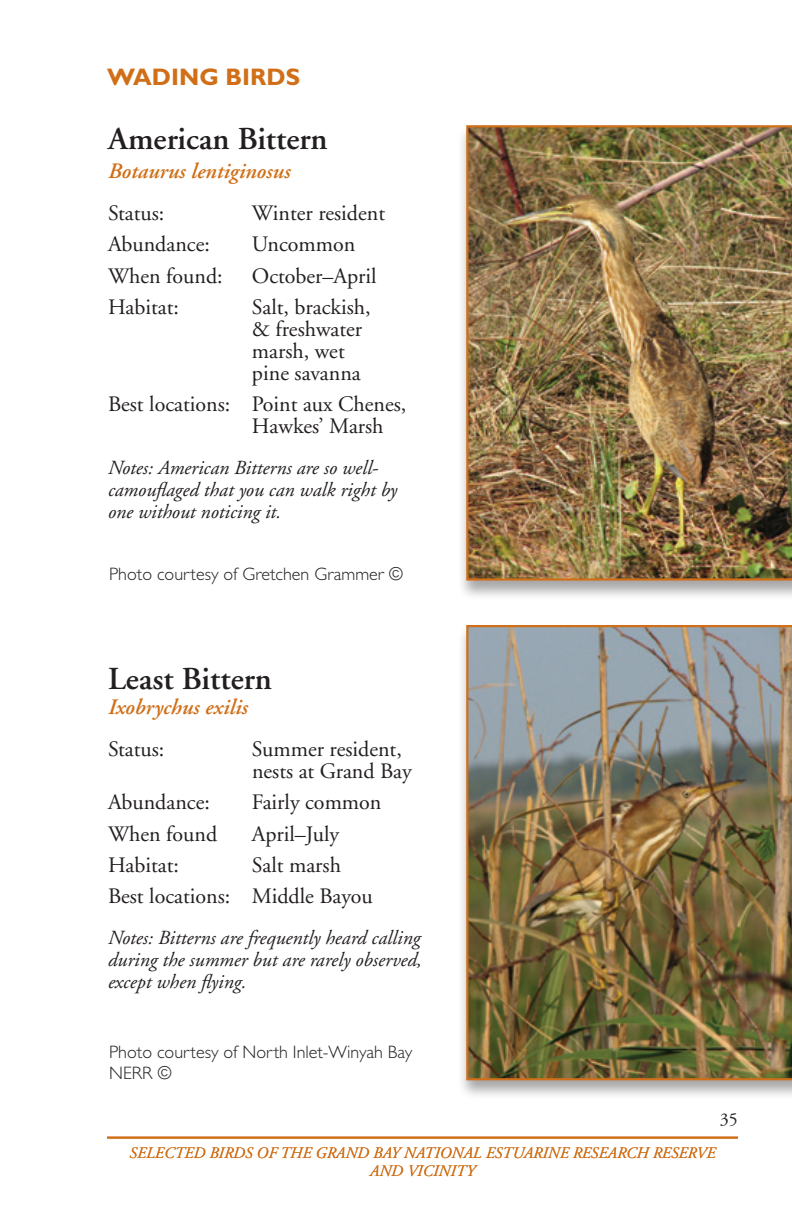
<style>
.page{position:relative;width:792px;height:1224px;background:#fff}
.page>*{position:absolute;margin:0;border:0;box-sizing:border-box;transform-origin:0 0}
.BIRD_headline_GarSem{font:600 32px "Adobe Garamond";color:#231f20}
.BIRD-Type_GillBld_12{font:700 24px "Gill Sans";color:#d06f18}
.BIRD_Specification_G{font:22px/22px "Adobe Garamond";color:#231f20}
.BIRD_SubheadORG_GIta{font:italic 600 22px "Adobe Garamond";color:#d06f18}
.BIRD_Notes_GarIta_10{font:italic 20px/22px "Adobe Garamond";color:#231f20}
.t1{font:300 18px/21.6px "Gill Sans";color:#231f20}
.t2{font:18px "Adobe Garamond";color:#231f20}
.t3{font:italic 16px/18px "Adobe Garamond";color:#d06f18;text-align:center}
</style>
<div class="page">
<hr style="left:107px;top:1137px;width:631px;height:2px;background:#d06f18">
<div style="left:457px;top:123px;width:335px;height:477px;background:#231f20;opacity:.4"></div>
<img style="left:466px;top:125px;width:326px;height:456px">
<div style="left:457px;top:623px;width:335px;height:477px;background:#231f20;opacity:.4"></div>
<img style="left:466px;top:625px;width:326px;height:455px">
<p class="BIRD-Type_GillBld_12" style="left:107px;top:62px;width:195px">WADING BIRDS</p>
<p class="BIRD_headline_GarSem" style="left:108px;top:122px;width:221px">American Bittern</p>
<p class="BIRD_SubheadORG_GIta" style="left:108px;top:159px;width:184px">Botaurus lentiginosus</p>
<p class="BIRD_Specification_G" style="left:108px;top:202px;width:58px">Status:</p>
<p class="BIRD_Specification_G" style="left:252px;top:202px;width:135px">Winter resident</p>
<p class="BIRD_Specification_G" style="left:108px;top:234px;width:103px">Abundance:</p>
<p class="BIRD_Specification_G" style="left:252px;top:234px;width:105px">Uncommon</p>
<p class="BIRD_Specification_G" style="left:108px;top:265px;width:116px">When found:</p>
<p class="BIRD_Specification_G" style="left:252px;top:265px;width:126px">October–April</p>
<p class="BIRD_Specification_G" style="left:108px;top:296px;width:73px">Habitat:</p>
<p class="BIRD_Specification_G" style="left:252px;top:296px;width:120px">Salt, brackish, &amp; freshwater marsh, wet pine savanna</p>
<p class="BIRD_Specification_G" style="left:252px;top:394px;width:156px;text-indent:-144px">Best locations: Point aux Chenes,<br>Hawkes’ Marsh</p>
<p class="BIRD_Notes_GarIta_10" style="left:108px;top:457px;width:291px">Notes: American Bitterns are so well&shy;camouflaged that you can walk right by one without noticing it.</p>
<p class="t1" style="left:109px;top:563px;width:296px">Photo courtesy of Gretchen Grammer ©</p>
<p class="BIRD_headline_GarSem" style="left:108px;top:662px;width:165px">Least Bittern</p>
<p class="BIRD_SubheadORG_GIta" style="left:108px;top:695px;width:141px">Ixobrychus exilis</p>
<p class="BIRD_Specification_G" style="left:108px;top:739px;width:58px">Status:</p>
<p class="BIRD_Specification_G" style="left:252px;top:739px;width:161px">Summer resident, nests at Grand Bay</p>
<p class="BIRD_Specification_G" style="left:108px;top:792px;width:103px">Abundance:</p>
<p class="BIRD_Specification_G" style="left:252px;top:792px;width:131px">Fairly common</p>
<p class="BIRD_Specification_G" style="left:108px;top:823px;width:111px">When found</p>
<p class="BIRD_Specification_G" style="left:252px;top:823px;width:89px">April–July</p>
<p class="BIRD_Specification_G" style="left:108px;top:855px;width:73px">Habitat:</p>
<p class="BIRD_Specification_G" style="left:252px;top:855px;width:91px">Salt marsh</p>
<p class="BIRD_Specification_G" style="left:108px;top:886px;width:266px">Best locations: Middle Bayou</p>
<p class="BIRD_Notes_GarIta_10" style="left:108px;top:927px;width:315px;text-align:justify">Notes: Bitterns are frequently heard calling during the summer but are rarely observed, except when flying.</p>
<p class="t1" style="left:109px;top:1041px;width:305px">Photo courtesy of North Inlet-Winyah Bay<br>NERR ©</p>
<p class="t2" style="left:720px;top:1110px;width:19px">35</p>
<p class="t3" style="left:130px;top:1144px;width:587px">SELECTED BIRDS OF THE GRAND BAY NATIONAL ESTUARINE RESEARCH RESERVE<br>AND VICINITY</p>
</div>
